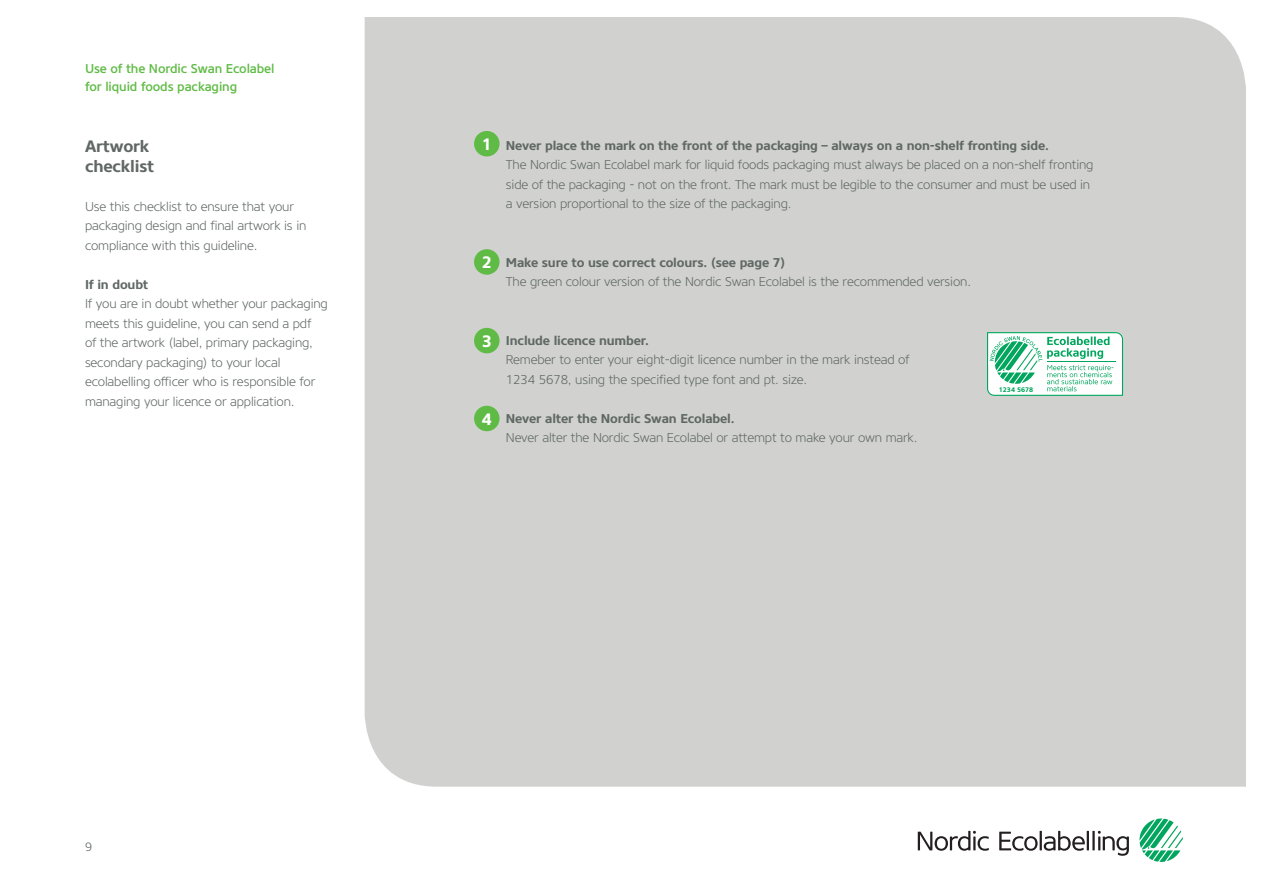
<style>
.page{position:relative;width:1263px;height:893px;background:#fff}
.page>*{position:absolute;margin:0;border:0;box-sizing:border-box;transform-origin:0 0}
.t1{font:700 16.5px/19.5px "Core Sans NR65";letter-spacing:-.01em;color:#606865}
.t2{font:700 16.5px "Core Sans NR65";color:#fff}
.t3{font:300 12.75px/19.5px "Core Sans NR35";letter-spacing:-.01em;color:#606865}
.t4{font:700 12.75px "Core Sans NR65";letter-spacing:-.01em;color:#606865}
.t5{font:500 12.75px/18px "Core Sans NR55";letter-spacing:-.01em;color:#60bb46}
.t6{font:300 12px "Core Sans NR35";color:#606865}
.t7{font:700 6.6px "Core Sans NR65";color:#00a65d}
</style>
<div class="page">
<svg style="left:1139px;top:818px;width:44px;height:44px"></svg>
<svg style="left:918px;top:831px;width:71px;height:20px"></svg>
<svg style="left:999px;top:831px;width:90px;height:20px"></svg>
<hr style="left:1092px;top:831px;width:3px;height:19px;background:#231f20">
<svg style="left:1098px;top:831px;width:31px;height:25px"></svg>
<div style="left:365px;top:17px;width:881px;height:770px;background:#d1d2d0"></div>
<div style="left:474px;top:131px;width:26px;height:25px;background:#60bb46;border-radius:50%"></div>
<div style="left:474px;top:249px;width:26px;height:26px;background:#60bb46;border-radius:50%"></div>
<div style="left:474px;top:328px;width:26px;height:25px;background:#60bb46;border-radius:50%"></div>
<div style="left:474px;top:406px;width:26px;height:25px;background:#60bb46;border-radius:50%"></div>
<svg style="left:987px;top:332px;width:136px;height:64px"></svg>
<p class="t5" style="left:85px;top:60px;width:191px">Use of the Nordic Swan Ecolabel for liquid foods packaging</p>
<p class="t1" style="left:85px;top:137px;width:71px">Artwork checklist</p>
<p class="t3" style="left:85px;top:197px;width:223px">Use this checklist to ensure that your packaging design and final artwork is in compliance with this guideline.</p>
<p class="t4" style="left:85px;top:276px;width:65px">If in doubt</p>
<p class="t3" style="left:85px;top:294px;width:244px">If you are in doubt whether your packaging meets this guideline, you can send a pdf<br>of the artwork (label, primary packaging, secondary packaging) to your local ecolabelling officer who is responsible for managing your licence or application.</p>
<p class="t2" style="left:482px;top:133px;width:12px">1</p>
<p class="t4" style="left:506px;top:137px;width:544px">Never place the mark on the front of the packaging – always on a non-shelf fronting side.</p>
<p class="t3" style="left:506px;top:155px;width:589px">The Nordic Swan Ecolabel mark for liquid foods packaging must always be placed on a non-shelf fronting side of the packaging - not on the front. The mark must be legible to the consumer and must be used in a version proportional to the size of the packaging.</p>
<p class="t2" style="left:482px;top:251px;width:12px">2</p>
<p class="t4" style="left:506px;top:254px;width:281px">Make sure to use correct colours. (see page 7)</p>
<p class="t3" style="left:506px;top:272px;width:467px">The green colour version of the Nordic Swan Ecolabel is the recommended version.</p>
<p class="t2" style="left:482px;top:330px;width:12px">3</p>
<p class="t2" style="left:482px;top:408px;width:12px">4</p>
<p class="t4" style="left:506px;top:332px;width:145px">Include licence number.</p>
<p class="t3" style="left:506px;top:350px;width:405px">Remeber to enter your eight-digit licence number in the mark instead of<br>1234 5678, using the specified type font and pt. size.</p>
<p class="t4" style="left:506px;top:410px;width:230px">Never alter the Nordic Swan Ecolabel.</p>
<p class="t3" style="left:506px;top:428px;width:413px">Never alter the Nordic Swan Ecolabel or attempt to make your own mark.</p>
<p class="t7" style="left:999px;top:385px;width:36px">1234 5678</p>
<p class="t6" style="left:85px;top:839px;width:9px">9</p>
</div>
